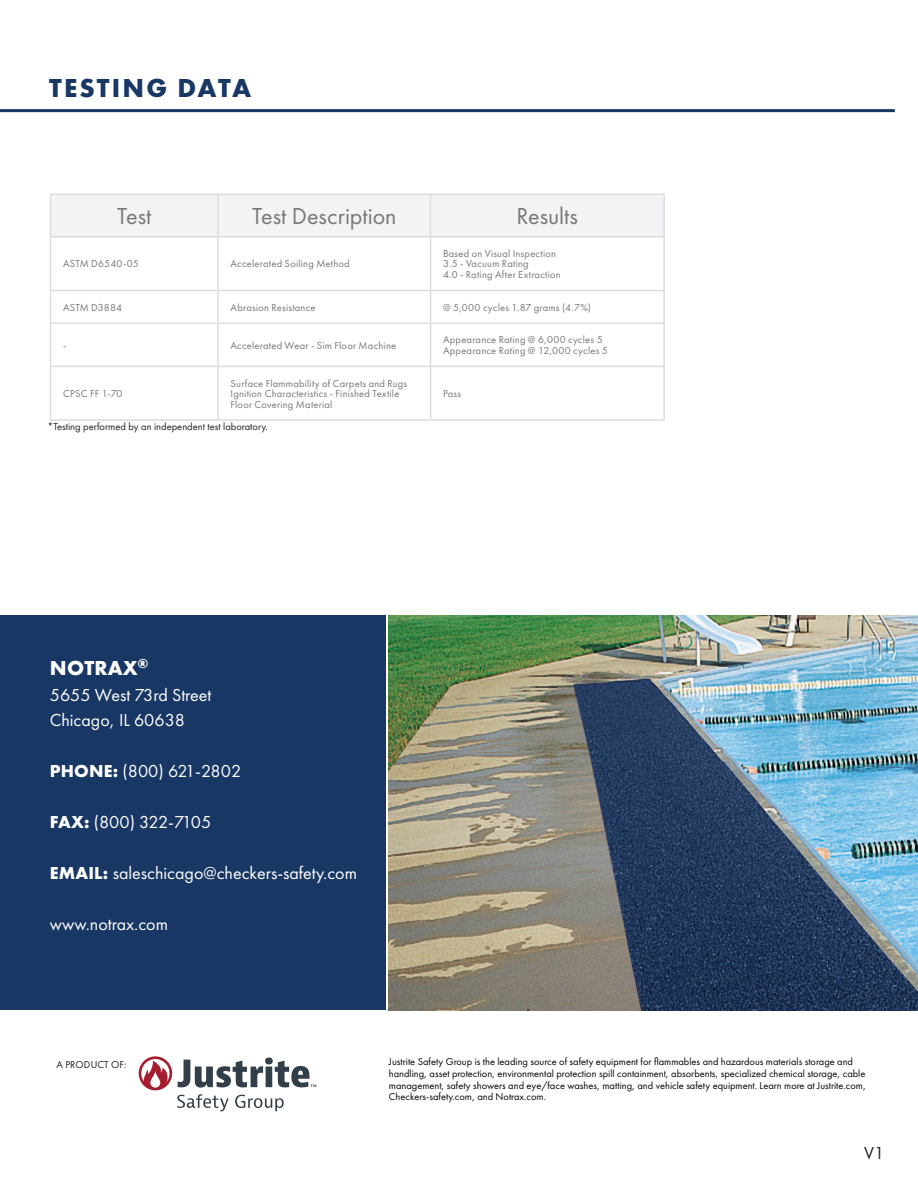
<style>
.page{position:relative;width:918px;height:1188px;background:#fff}
.page>*{position:absolute;margin:0;border:0;box-sizing:border-box;transform-origin:0 0}
.t1{font:700 27px "Futura New";letter-spacing:.08em;color:#193764}
.t2{font:24px "Futura New";color:#76787b}
.t3{font:700 21px "Futura New";letter-spacing:.01em;color:#fff}
.t4{font:18px "Futura New";color:#fff}
.t5{font:18px "Futura New";letter-spacing:-.04em;color:#fff}
.t6{font:18px "Futura New";color:#231f20}
.t7{font:10.5px "Futura New";letter-spacing:.02em;color:#76787b}
.t8{font:10.5px "Futura New";color:#231f20}
.t9{font:10.35px/11.9px "Futura New";color:#050605}
.t10{font:10.35px "Futura New";letter-spacing:.01em;color:#231f20}
.s1{font-weight:700}
</style>
<div class="page">
<img style="left:388px;top:616px;width:530px;height:394px">
<div style="left:0;top:616px;width:386px;height:394px;background:#193764"></div>
<svg style="left:138px;top:1056px;width:178px;height:55px"></svg>
<div style="left:51px;top:194px;width:167px;height:43px;background:#f3f3f5"></div>
<div style="left:218px;top:194px;width:213px;height:43px;background:#f3f3f5"></div>
<div style="left:431px;top:194px;width:233px;height:43px;background:#f3f3f5"></div>
<hr style="left:50px;top:194px;width:168px;height:1px;background:#dbddde">
<hr style="left:50px;top:195px;width:1px;height:41px;background:#dbddde">
<hr style="left:431px;top:194px;width:234px;height:1px;background:#dbddde">
<hr style="left:663px;top:195px;width:2px;height:41px;background:#dbddde">
<hr style="left:50px;top:236px;width:168px;height:2px;background:#dbddde">
<hr style="left:50px;top:238px;width:1px;height:52px;background:#dbddde">
<hr style="left:217px;top:238px;width:2px;height:52px;background:#dbddde">
<hr style="left:431px;top:236px;width:234px;height:2px;background:#dbddde">
<hr style="left:430px;top:238px;width:1px;height:52px;background:#dbddde">
<hr style="left:663px;top:238px;width:2px;height:52px;background:#dbddde">
<hr style="left:50px;top:290px;width:168px;height:1px;background:#dbddde">
<hr style="left:50px;top:291px;width:1px;height:31px;background:#dbddde">
<hr style="left:218px;top:290px;width:213px;height:1px;background:#dbddde">
<hr style="left:217px;top:291px;width:2px;height:31px;background:#dbddde">
<hr style="left:431px;top:290px;width:234px;height:1px;background:#dbddde">
<hr style="left:430px;top:291px;width:1px;height:31px;background:#dbddde">
<hr style="left:663px;top:291px;width:2px;height:31px;background:#dbddde">
<hr style="left:50px;top:322px;width:168px;height:2px;background:#dbddde">
<hr style="left:50px;top:324px;width:1px;height:42px;background:#dbddde">
<hr style="left:218px;top:322px;width:213px;height:2px;background:#dbddde">
<hr style="left:217px;top:324px;width:2px;height:42px;background:#dbddde">
<hr style="left:431px;top:322px;width:234px;height:2px;background:#dbddde">
<hr style="left:430px;top:324px;width:1px;height:42px;background:#dbddde">
<hr style="left:663px;top:324px;width:2px;height:42px;background:#dbddde">
<hr style="left:50px;top:366px;width:168px;height:1px;background:#dbddde">
<hr style="left:50px;top:367px;width:1px;height:52px;background:#dbddde">
<hr style="left:218px;top:366px;width:213px;height:1px;background:#dbddde">
<hr style="left:217px;top:367px;width:2px;height:52px;background:#dbddde">
<hr style="left:431px;top:366px;width:234px;height:1px;background:#dbddde">
<hr style="left:430px;top:367px;width:1px;height:52px;background:#dbddde">
<hr style="left:663px;top:367px;width:2px;height:52px;background:#dbddde">
<hr style="left:50px;top:419px;width:168px;height:2px;background:#dbddde">
<hr style="left:218px;top:419px;width:213px;height:2px;background:#dbddde">
<hr style="left:431px;top:419px;width:234px;height:2px;background:#dbddde">
<hr style="left:217px;top:195px;width:2px;height:41px;background:#dbddde">
<hr style="left:218px;top:194px;width:213px;height:1px;background:#dbddde">
<hr style="left:430px;top:195px;width:1px;height:41px;background:#dbddde">
<hr style="left:218px;top:236px;width:213px;height:2px;background:#dbddde">
<hr style="left:0;top:109px;width:895px;height:3px;background:#193764">
<p class="t1" style="left:49px;top:70px;width:204px">TESTING DATA</p>
<p class="t2" style="left:117px;top:202px;width:36px">Test</p>
<p class="t2" style="left:252px;top:202px;width:146px">Test Description</p>
<p class="t2" style="left:517px;top:202px;width:63px">Results</p>
<p class="t7" style="left:63px;top:258px;width:77px">ASTM D6540-05</p>
<p class="t7" style="left:231px;top:258px;width:121px">Accelerated Soiling Method</p>
<p class="t7" style="left:443px;top:247px;width:115px">Based on Visual Inspection</p>
<p class="t7" style="left:443px;top:258px;width:87px">3.5 - Vacuum Rating</p>
<p class="t7" style="left:443px;top:268px;width:119px">4.0 - Rating After Extraction</p>
<p class="t7" style="left:63px;top:301px;width:61px">ASTM D3884</p>
<p class="t7" style="left:231px;top:301px;width:86px">Abrasion Resistance</p>
<p class="t7" style="left:443px;top:301px;width:149px">@ 5,000 cycles 1.87 grams (4.7%)</p>
<p class="t7" style="left:63px;top:339px;width:5px">-</p>
<p class="t7" style="left:231px;top:339px;width:167px">Accelerated Wear - Sim Floor Machine</p>
<p class="t7" style="left:443px;top:334px;width:161px">Appearance Rating @ 6,000 cycles 5</p>
<p class="t7" style="left:443px;top:344px;width:166px">Appearance Rating @ 12,000 cycles 5</p>
<p class="t7" style="left:63px;top:387px;width:61px">CPSC FF 1-70</p>
<p class="t7" style="left:231px;top:377px;width:178px">Surface Flammability of Carpets and Rugs</p>
<p class="t7" style="left:231px;top:387px;width:170px">Ignition Characteristics - Finished Textile</p>
<p class="t7" style="left:231px;top:398px;width:103px">Floor Covering Material</p>
<p class="t7" style="left:443px;top:387px;width:20px">Pass</p>
<p class="t8" style="left:48px;top:420px;width:222px">*Testing performed by an independent test laboratory.</p>
<p class="t3" style="left:50px;top:655px;width:100px">NOTRAX<sup>®</sup></p>
<p class="t4" style="left:50px;top:684px;width:163px">5655 West 73rd Street</p>
<p class="t4" style="left:50px;top:710px;width:137px">Chicago, IL 60638</p>
<p class="t4" style="left:50px;top:761px;width:193px"><span class="s1">PHONE:</span> (800) 621-2802</p>
<p class="t5" style="left:50px;top:812px;width:163px"><span class="s1">FAX:</span> (800) 322-7105</p>
<p class="t4" style="left:50px;top:863px;width:309px"><span class="s1">EMAIL:</span> saleschicago@checkers-safety.com</p>
<p class="t4" style="left:50px;top:914px;width:120px">www.notrax.com</p>
<p class="t10" style="left:56px;top:1059px;width:72px">A PRODUCT OF:</p>
<p class="t9" style="left:389px;top:1055px;width:478px">Justrite Safety Group is the leading source of safety equipment for flammables and hazardous materials storage and handling, asset protection, environmental protection spill containment, absorbents, specialized chemical storage, cable management, safety showers and eye/face washes, matting, and vehicle safety equipment. Learn more at Justrite.com, Checkers-safety.com, and Notrax.com.</p>
<p class="t6" style="left:864px;top:1142px;width:22px">V1</p>
</div>
